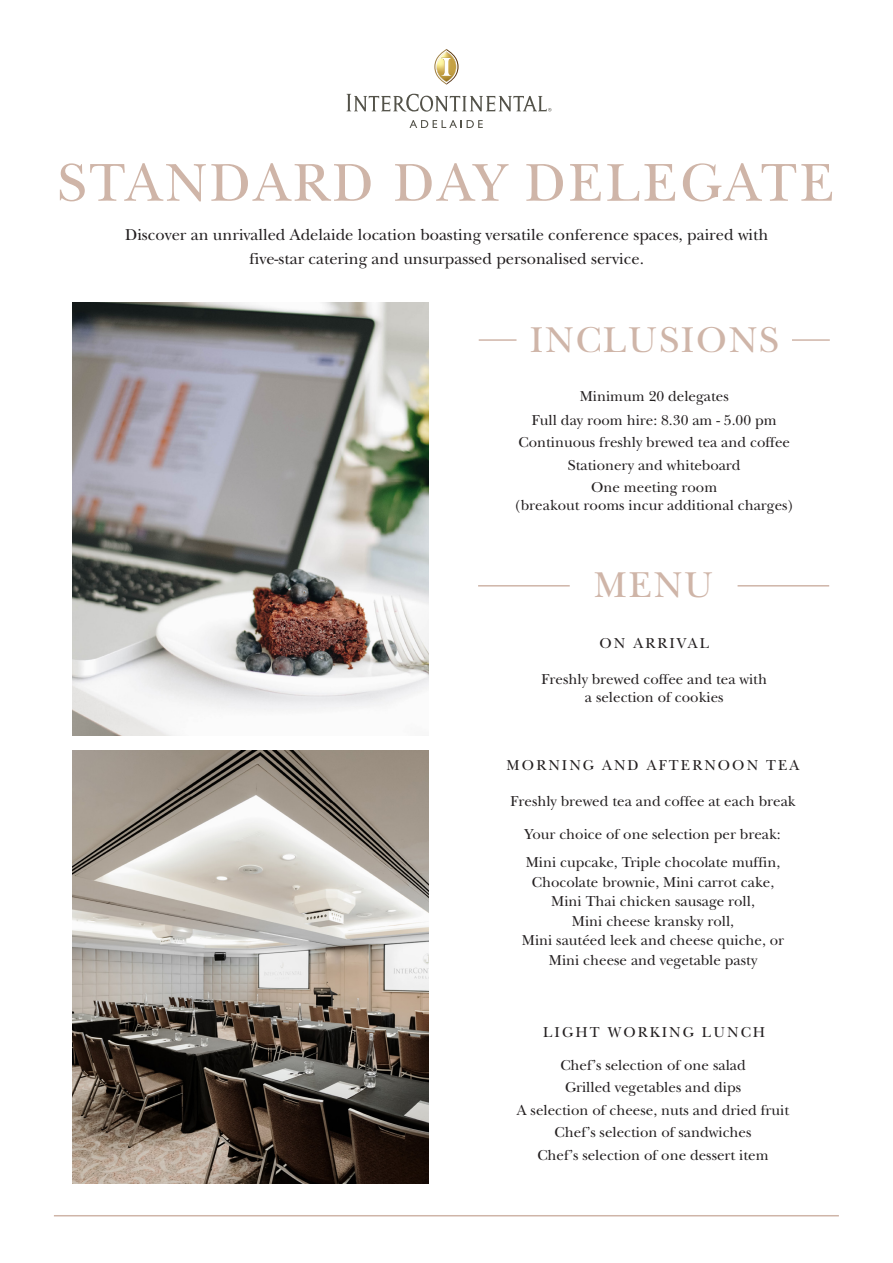
<style>
.page{position:relative;width:893px;height:1263px;background:#fff}
.page>*{position:absolute;margin:0;border:0;box-sizing:border-box;transform-origin:0 0}
.t1{font:55.5px "New Baskerville";letter-spacing:.05em;color:#cfb5a8}
.t2{font:37.5px "New Baskerville";letter-spacing:.05em;color:#cfb5a8}
.t3{font:16.5px "New Baskerville";color:#231f20}
.Subhead{font:15px "New Baskerville";color:#231f20}
.Subhead-2{font:15px "New Baskerville";letter-spacing:.14em;color:#231f20}
</style>
<div class="page">
<svg style="left:434px;top:49px;width:25px;height:36px"></svg>
<svg style="left:347px;top:94px;width:204px;height:18px"></svg>
<svg style="left:409px;top:120px;width:74px;height:8px"></svg>
<hr style="left:54px;top:1215px;width:785px;height:1px;background:#cfb5a8">
<img style="left:72px;top:302px;width:356px;height:433px">
<img style="left:72px;top:750px;width:356px;height:434px">
<hr style="left:479px;top:339px;width:351px;height:2px;background:#cfb5a8">
<div style="left:517px;top:325px;width:274px;height:28px;background:#fff"></div>
<hr style="left:478px;top:585px;width:351px;height:1px;background:#cfb5a8">
<div style="left:570px;top:571px;width:167px;height:28px;background:#fff"></div>
<p class="t1" style="left:57px;top:150px;width:778px">STANDARD DAY DELEGATE</p>
<p class="t3" style="left:125px;top:225px;width:645px">Discover an unrivalled Adelaide location boasting versatile conference spaces, paired with</p>
<p class="t3" style="left:250px;top:249px;width:396px">five-star catering and unsurpassed personalised service.</p>
<p class="t2" style="left:530px;top:317px;width:250px">INCLUSIONS</p>
<p class="Subhead" style="left:580px;top:388px;width:151px">Minimum 20 delegates</p>
<p class="Subhead" style="left:532px;top:411px;width:246px">Full day room hire: 8.30 am - 5.00 pm</p>
<p class="Subhead" style="left:518px;top:434px;width:273px">Continuous freshly brewed tea and coffee</p>
<p class="Subhead" style="left:568px;top:456px;width:174px">Stationery and whiteboard</p>
<p class="Subhead" style="left:591px;top:479px;width:127px">One meeting room</p>
<p class="Subhead" style="left:514px;top:496px;width:281px">(breakout rooms incur additional charges)</p>
<p class="t2" style="left:594px;top:563px;width:121px">MENU</p>
<p class="Subhead-2" style="left:599px;top:634px;width:111px">ON ARRIVAL</p>
<p class="Subhead" style="left:541px;top:670px;width:227px">Freshly brewed coffee and tea with</p>
<p class="Subhead" style="left:585px;top:688px;width:140px">a selection of cookies</p>
<p class="Subhead-2" style="left:507px;top:756px;width:294px">MORNING AND AFTERNOON TEA</p>
<p class="Subhead" style="left:510px;top:792px;width:287px">Freshly brewed tea and coffee at each break</p>
<p class="Subhead" style="left:525px;top:825px;width:257px">Your choice of one selection per break:</p>
<p class="Subhead" style="left:526px;top:853px;width:256px">Mini cupcake, Triple chocolate muffin,</p>
<p class="Subhead" style="left:532px;top:873px;width:244px">Chocolate brownie, Mini carrot cake,</p>
<p class="Subhead" style="left:551px;top:892px;width:205px">Mini Thai chicken sausage roll,</p>
<p class="Subhead" style="left:572px;top:912px;width:164px">Mini cheese kransky roll,</p>
<p class="Subhead" style="left:522px;top:931px;width:264px">Mini sautéed leek and cheese quiche, or</p>
<p class="Subhead" style="left:549px;top:951px;width:210px">Mini cheese and vegetable pasty</p>
<p class="Subhead-2" style="left:543px;top:1023px;width:224px">LIGHT WORKING LUNCH</p>
<p class="Subhead" style="left:560px;top:1056px;width:187px">Chef’s selection of one salad</p>
<p class="Subhead" style="left:565px;top:1078px;width:178px">Grilled vegetables and dips</p>
<p class="Subhead" style="left:517px;top:1101px;width:274px">A selection of cheese, nuts and dried fruit</p>
<p class="Subhead" style="left:537px;top:1146px;width:233px">Chef’s selection of one dessert item</p>
<p class="Subhead" style="left:555px;top:1123px;width:198px">Chef’s selection of sandwiches</p>
</div>
